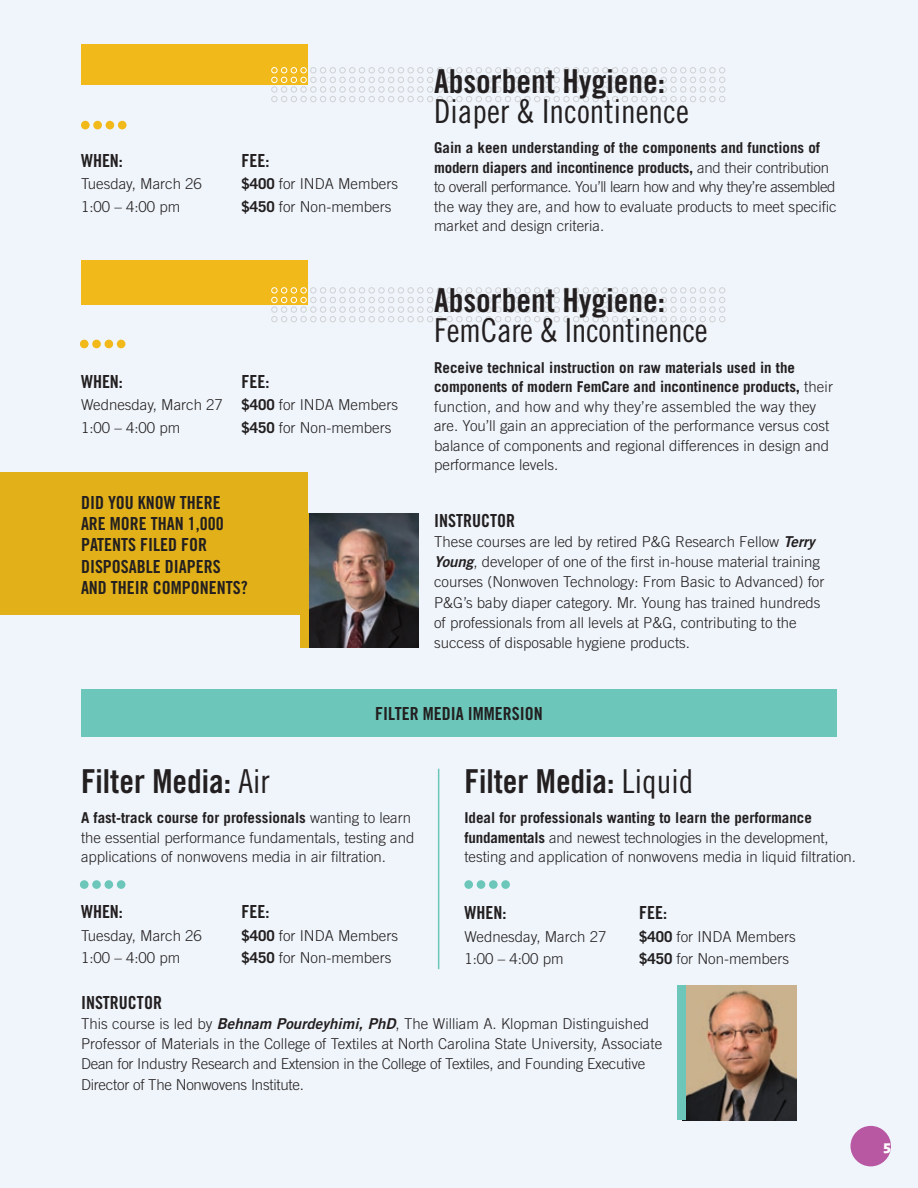
<style>
.page{position:relative;width:918px;height:1188px;background:#eff5fb}
.page>*{position:absolute;margin:0;border:0;box-sizing:border-box;transform-origin:0 0}
.t1{font:33px "Trade Gothic Bold Cond Twenty";color:#231f20}
.t2{font:33px "Trade Gothic Cond Eighteen";letter-spacing:-.01em;color:#231f20}
.t3{font:18px/21px "Trade Gothic Bold Cond Twenty";color:#231f20}
.t4{font:300 15px/19.5px "Trade Gothic";color:#231f20}
.t5{font:700 15px "Ideal Sans";color:#fff}
.s1{font-weight:700}
.s2{font-family:"Trade Gothic Bold Two";font-weight:400;font-style:italic}
.s3{font-family:"Trade Gothic Cond Eighteen"}
</style>
<div class="page">
<div style="left:851px;top:1126px;width:40px;height:40px;background:#b857a2;border-radius:50%"></div>
<div style="left:81px;top:44px;width:227px;height:41px;background:#f2b91a"></div>
<div style="left:81px;top:260px;width:227px;height:44px;background:#f2b91a"></div>
<div style="left:81px;top:689px;width:756px;height:48px;background:#6cc7ba"></div>
<div style="left:0;top:472px;width:308px;height:143px;background:#e2b119"></div>
<div style="left:81px;top:121px;width:9px;height:8px;background:#f2b91a;border-radius:50%"></div>
<div style="left:93px;top:121px;width:9px;height:8px;background:#f2b91a;border-radius:50%"></div>
<div style="left:106px;top:121px;width:8px;height:8px;background:#f2b91a;border-radius:50%"></div>
<div style="left:118px;top:121px;width:9px;height:8px;background:#f2b91a;border-radius:50%"></div>
<div style="left:80px;top:340px;width:9px;height:8px;background:#f2b91a;border-radius:50%"></div>
<div style="left:92px;top:340px;width:9px;height:8px;background:#f2b91a;border-radius:50%"></div>
<div style="left:105px;top:340px;width:8px;height:8px;background:#f2b91a;border-radius:50%"></div>
<div style="left:117px;top:340px;width:8px;height:8px;background:#f2b91a;border-radius:50%"></div>
<div style="left:80px;top:880px;width:9px;height:9px;background:#6cc7ba;border-radius:50%"></div>
<div style="left:92px;top:880px;width:9px;height:9px;background:#6cc7ba;border-radius:50%"></div>
<div style="left:105px;top:880px;width:8px;height:9px;background:#6cc7ba;border-radius:50%"></div>
<div style="left:117px;top:880px;width:8px;height:9px;background:#6cc7ba;border-radius:50%"></div>
<div style="left:464px;top:880px;width:9px;height:9px;background:#6cc7ba;border-radius:50%"></div>
<div style="left:477px;top:880px;width:8px;height:9px;background:#6cc7ba;border-radius:50%"></div>
<div style="left:489px;top:880px;width:9px;height:9px;background:#6cc7ba;border-radius:50%"></div>
<div style="left:501px;top:880px;width:9px;height:9px;background:#6cc7ba;border-radius:50%"></div>
<svg style="left:272px;top:67px;width:453px;height:35px"></svg>
<svg style="left:272px;top:288px;width:453px;height:34px"></svg>
<img style="left:308px;top:513px;width:110px;height:135px">
<img style="left:686px;top:985px;width:110px;height:135px">
<div style="left:678px;top:985px;width:8px;height:135px;background:#6cc7ba"></div>
<hr style="left:438px;top:769px;width:1px;height:200px;background:#6cc7ba">
<div style="left:300px;top:513px;width:8px;height:135px;background:#e2b119"></div>
<p class="t3" style="left:81px;top:149px;width:43px">WHEN:</p>
<p class="t4" style="left:81px;top:172px;width:122px;line-height:22.5px">Tuesday, March 26<br>1:00 – 4:00 pm</p>
<p class="t3" style="left:241px;top:149px;width:29px">FEE:</p>
<p class="t4" style="left:241px;top:172px;width:158px;line-height:22.5px"><span class="s1">$400</span> for INDA Members <span class="s1">$450</span> for Non-members</p>
<p class="t3" style="left:81px;top:371px;width:43px">WHEN:</p>
<p class="t4" style="left:81px;top:394px;width:143px;line-height:22.5px">Wednesday, March 27<br>1:00 – 4:00 pm</p>
<p class="t3" style="left:241px;top:371px;width:29px">FEE:</p>
<p class="t4" style="left:241px;top:394px;width:158px;line-height:22.5px"><span class="s1">$400</span> for INDA Members <span class="s1">$450</span> for Non-members</p>
<p class="t3" style="left:81px;top:492px;width:168px">DID YOU KNOW THERE<br>ARE MORE THAN 1,000<br>PATENTS FILED FOR<br>DISPOSABLE DIAPERS<br>AND THEIR COMPONENTS?</p>
<h1 class="t1" style="left:434px;top:61px;width:232px">Absorbent Hygiene:</h1>
<h1 class="t2" style="left:434px;top:91px;width:256px">Diaper &amp; Incontinence</h1>
<p class="t4" style="left:434px;top:138px;width:404px"><span class="s1">Gain a keen understanding of the components and functions of modern diapers and incontinence products,</span> and their contribution to overall performance. You’ll learn how and why they’re assembled the way they are, and how to evaluate products to meet specific market and design criteria.</p>
<h1 class="t1" style="left:434px;top:281px;width:232px">Absorbent Hygiene:</h1>
<h1 class="t2" style="left:434px;top:311px;width:275px">FemCare &amp; Incontinence</h1>
<p class="t4" style="left:434px;top:357px;width:400px"><span class="s1">Receive technical instruction on raw materials used in the components of modern FemCare and incontinence products,</span> their function, and how and why they’re assembled the way they are. You’ll gain an appreciation of the performance versus cost balance of components and regional differences in design and performance levels.</p>
<p class="t3" style="left:434px;top:510px;width:82px">INSTRUCTOR</p>
<p class="t4" style="left:434px;top:531px;width:392px;line-height:20.2px">These courses are led by retired P&amp;G Research Fellow <span class="s2">Terry Young</span>, developer of one of the first in-house material training courses (Nonwoven Technology: From Basic to Advanced) for P&amp;G’s baby diaper category. Mr. Young has trained hundreds of professionals from all levels at P&amp;G, contributing to the success of disposable hygiene products.</p>
<p class="t3" style="left:375px;top:703px;width:169px">FILTER MEDIA IMMERSION</p>
<h1 class="t1" style="left:81px;top:761px;width:190px">Filter Media: <span class="s3">Air</span></h1>
<p class="t4" style="left:81px;top:808px;width:335px"><span class="s1">A fast-track course for professionals</span> wanting to learn the essential performance fundamentals, testing and applications of nonwovens media in air filtration.</p>
<p class="t3" style="left:81px;top:901px;width:43px">WHEN:</p>
<p class="t4" style="left:81px;top:924px;width:122px;line-height:22.5px">Tuesday, March 26<br>1:00 – 4:00 pm</p>
<p class="t3" style="left:241px;top:901px;width:29px">FEE:</p>
<p class="t4" style="left:241px;top:924px;width:158px;line-height:22.5px"><span class="s1">$400</span> for INDA Members <span class="s1">$450</span> for Non-members</p>
<h1 class="t1" style="left:464px;top:761px;width:230px">Filter Media: <span class="s3">Liquid</span></h1>
<p class="t4" style="left:464px;top:808px;width:393px"><span class="s1">Ideal for professionals wanting to learn the performance fundamentals</span> and newest technologies in the development, testing and application of nonwovens media in liquid filtration.</p>
<p class="t3" style="left:464px;top:902px;width:43px">WHEN:</p>
<p class="t4" style="left:464px;top:925px;width:143px;line-height:22.5px">Wednesday, March 27<br>1:00 – 4:00 pm</p>
<p class="t3" style="left:639px;top:902px;width:29px">FEE:</p>
<p class="t4" style="left:639px;top:925px;width:158px;line-height:22.5px"><span class="s1">$400</span> for INDA Members <span class="s1">$450</span> for Non-members</p>
<p class="t3" style="left:81px;top:992px;width:82px">INSTRUCTOR</p>
<p class="t4" style="left:81px;top:1013px;width:583px;line-height:20.2px">This course is led by <span class="s2">Behnam Pourdeyhimi, PhD</span>, The William A. Klopman Distinguished Professor of Materials in the College of Textiles at North Carolina State University, Associate Dean for Industry Research and Extension in the College of Textiles, and Founding Executive Director of The Nonwovens Institute.</p>
<p class="t5" style="left:883px;top:1134px;width:9px">5</p>
</div>
